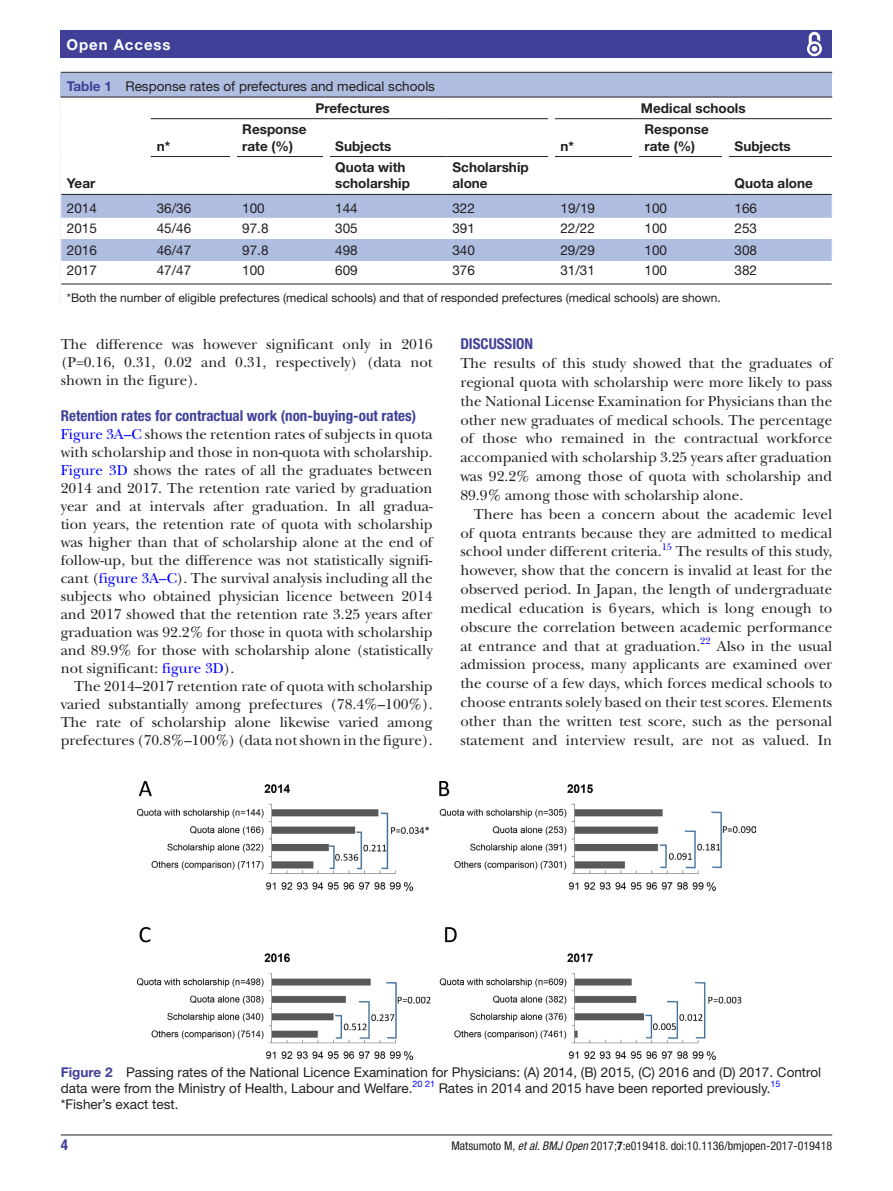
<style>
.page{position:relative;width:893px;height:1191px;background:#fff}
.page>*{position:absolute;margin:0;border:0;box-sizing:border-box;transform-origin:0 0}
.t1{font:15px/18.9px "New Baskerville";color:#231f20;text-align:justify}
.t2{font:700 condensed 15px "Helvetica Neue LT Std";color:#414099}
.t3{font:700 15px "Helvetica Neue LT Std";letter-spacing:.065em;color:#fff}
.t4{font:13.5px/16.2px "Helvetica Neue LT Std";color:#231f20}
.t5{font:700 13.5px/16.2px "Helvetica Neue LT Std";color:#231f20}
.t6{font:12px "Helvetica Neue LT Std";color:#231f20}
.t7{font:condensed 12px "Helvetica Neue LT Std";color:#231f20}
.t8{font:9.9px "New Baskerville";color:#00f}
.s1{font-weight:700;color:#414099}
.s2{color:#00f}
.s3{font-style:italic}
.s4{font-weight:700}
</style>
<div class="page">
<hr style="left:61px;top:1134px;width:771px;height:1px;background:#231f20">
<div style="left:61px;top:31px;width:771px;height:27px;background:#414099"></div>
<svg style="left:807px;top:31px;width:15px;height:26px"></svg>
<div style="left:61px;top:73px;width:771px;height:228px;background:#afbde1"></div>
<hr style="left:61px;top:72px;width:771px;height:1px;background:#231f20">
<div style="left:61px;top:98px;width:771px;height:203px;background:#fff"></div>
<svg style="left:61px;top:195px;width:771px;height:66px"></svg>
<hr style="left:61px;top:194px;width:90px;height:1px;background:#231f20">
<hr style="left:236px;top:194px;width:93px;height:1px;background:#231f20">
<hr style="left:639px;top:194px;width:90px;height:1px;background:#231f20">
<hr style="left:61px;top:97px;width:90px;height:1px;background:#231f20">
<hr style="left:151px;top:97px;width:85px;height:1px;background:#231f20">
<hr style="left:236px;top:97px;width:93px;height:1px;background:#231f20">
<hr style="left:329px;top:97px;width:117px;height:1px;background:#231f20">
<hr style="left:446px;top:97px;width:108px;height:1px;background:#231f20">
<hr style="left:554px;top:97px;width:85px;height:1px;background:#231f20">
<hr style="left:639px;top:97px;width:90px;height:1px;background:#231f20">
<hr style="left:729px;top:97px;width:103px;height:1px;background:#231f20">
<hr style="left:151px;top:118px;width:85px;height:1px;background:#231f20">
<hr style="left:236px;top:118px;width:93px;height:1px;background:#231f20">
<hr style="left:236px;top:156px;width:93px;height:1px;background:#231f20">
<hr style="left:329px;top:118px;width:117px;height:1px;background:#231f20">
<hr style="left:446px;top:118px;width:108px;height:1px;background:#231f20">
<hr style="left:554px;top:118px;width:85px;height:1px;background:#231f20">
<hr style="left:639px;top:118px;width:90px;height:1px;background:#231f20">
<hr style="left:639px;top:156px;width:90px;height:1px;background:#231f20">
<hr style="left:729px;top:118px;width:103px;height:1px;background:#231f20">
<hr style="left:151px;top:156px;width:85px;height:1px;background:#231f20">
<hr style="left:151px;top:194px;width:85px;height:1px;background:#231f20">
<hr style="left:329px;top:156px;width:117px;height:1px;background:#231f20">
<hr style="left:329px;top:194px;width:117px;height:1px;background:#231f20">
<hr style="left:446px;top:156px;width:108px;height:1px;background:#231f20">
<hr style="left:446px;top:194px;width:108px;height:1px;background:#231f20">
<hr style="left:554px;top:156px;width:85px;height:1px;background:#231f20">
<hr style="left:554px;top:194px;width:85px;height:1px;background:#231f20">
<hr style="left:729px;top:156px;width:103px;height:1px;background:#231f20">
<hr style="left:729px;top:194px;width:103px;height:1px;background:#231f20">
<hr style="left:151px;top:284px;width:85px;height:1px;background:#231f20">
<hr style="left:236px;top:284px;width:93px;height:1px;background:#231f20">
<hr style="left:329px;top:284px;width:117px;height:1px;background:#231f20">
<hr style="left:446px;top:284px;width:108px;height:1px;background:#231f20">
<hr style="left:554px;top:284px;width:85px;height:1px;background:#231f20">
<hr style="left:639px;top:284px;width:90px;height:1px;background:#231f20">
<hr style="left:61px;top:284px;width:90px;height:1px;background:#231f20">
<hr style="left:729px;top:284px;width:103px;height:1px;background:#231f20">
<svg style="left:60px;top:97px;width:1px;height:22px"></svg>
<svg style="left:60px;top:194px;width:1px;height:107px"></svg>
<svg style="left:548px;top:116px;width:6px;height:5px"></svg>
<svg style="left:230px;top:154px;width:6px;height:5px"></svg>
<svg style="left:323px;top:154px;width:6px;height:5px"></svg>
<svg style="left:548px;top:154px;width:6px;height:5px"></svg>
<svg style="left:633px;top:154px;width:6px;height:5px"></svg>
<svg style="left:723px;top:154px;width:6px;height:5px"></svg>
<img style="left:138px;top:782px;width:617px;height:277px">
<p class="t3" style="left:66px;top:35px;width:106px">Open Access</p>
<p class="t4" style="left:67px;top:78px;width:370px"><span class="s1">Table 1</span> Response rates of prefectures and medical schools</p>
<p class="t5" style="left:67px;top:175px;width:30px">Year</p>
<p class="t5" style="left:157px;top:137px;width:15px">n*</p>
<p class="t5" style="left:242px;top:121px;width:66px">Response rate (%)</p>
<p class="t5" style="left:315px;top:99px;width:76px">Prefectures</p>
<p class="t5" style="left:641px;top:99px;width:106px">Medical schools</p>
<p class="t5" style="left:335px;top:137px;width:58px">Subjects</p>
<p class="t5" style="left:560px;top:137px;width:15px">n*</p>
<p class="t5" style="left:335px;top:159px;width:76px">Quota with scholarship</p>
<p class="t5" style="left:452px;top:159px;width:78px">Scholarship alone</p>
<p class="t5" style="left:645px;top:121px;width:66px">Response rate (%)</p>
<p class="t5" style="left:735px;top:137px;width:58px">Subjects</p>
<p class="t5" style="left:735px;top:175px;width:80px">Quota alone</p>
<p class="t4" style="left:67px;top:200px;width:32px">2014</p>
<p class="t4" style="left:157px;top:200px;width:36px">36/36</p>
<p class="t4" style="left:242px;top:200px;width:24px">100</p>
<p class="t4" style="left:335px;top:200px;width:24px">144</p>
<p class="t4" style="left:452px;top:200px;width:24px">322</p>
<p class="t4" style="left:560px;top:200px;width:36px">19/19</p>
<p class="t4" style="left:645px;top:200px;width:24px">100</p>
<p class="t4" style="left:735px;top:200px;width:24px">166</p>
<p class="t4" style="left:67px;top:220px;width:32px">2015</p>
<p class="t4" style="left:157px;top:220px;width:36px">45/46</p>
<p class="t4" style="left:242px;top:220px;width:28px">97.8</p>
<p class="t4" style="left:335px;top:220px;width:24px">305</p>
<p class="t4" style="left:452px;top:220px;width:24px">391</p>
<p class="t4" style="left:560px;top:220px;width:36px">22/22</p>
<p class="t4" style="left:644px;top:220px;width:24px">100</p>
<p class="t4" style="left:735px;top:220px;width:24px">253</p>
<p class="t4" style="left:67px;top:242px;width:32px">2016</p>
<p class="t4" style="left:157px;top:242px;width:36px">46/47</p>
<p class="t4" style="left:242px;top:242px;width:28px">97.8</p>
<p class="t4" style="left:335px;top:242px;width:24px">498</p>
<p class="t4" style="left:452px;top:242px;width:24px">340</p>
<p class="t4" style="left:560px;top:242px;width:36px">29/29</p>
<p class="t4" style="left:644px;top:242px;width:24px">100</p>
<p class="t4" style="left:735px;top:242px;width:24px">308</p>
<p class="t4" style="left:67px;top:262px;width:32px">2017</p>
<p class="t4" style="left:157px;top:262px;width:36px">47/47</p>
<p class="t4" style="left:242px;top:262px;width:24px">100</p>
<p class="t4" style="left:335px;top:262px;width:24px">609</p>
<p class="t4" style="left:452px;top:262px;width:24px">376</p>
<p class="t4" style="left:560px;top:262px;width:36px">31/31</p>
<p class="t4" style="left:644px;top:262px;width:24px">100</p>
<p class="t4" style="left:735px;top:262px;width:24px">382</p>
<p class="t6" style="left:67px;top:290px;width:655px">*Both the number of eligible prefectures (medical schools) and that of responded prefectures (medical schools) are shown.</p>
<p class="t1" style="left:61px;top:335px;width:373px;line-height:18px">The difference was however significant only in 2016 (P=0.16, 0.31, 0.02 and 0.31, respectively) (data not shown in the figure).</p>
<p class="t2" style="left:61px;top:406px;width:357px">Retention rates for contractual work (non-buying-out rates)</p>
<p class="t1" style="left:61px;top:425px;width:373px;line-height:18px"><span class="s2">Figure 3A–C</span> shows the retention rates of subjects in quota with scholarship and those in non-quota with scholarship.<br><span class="s2">Figure 3D</span> shows the rates of all the graduates between 2014 and 2017. The retention rate varied by graduation year and at intervals after graduation. In all gradua&shy;tion years, the retention rate of quota with scholarship was higher than that of scholarship alone at the end of follow-up, but the difference was not statistically signifi&shy;cant (<span class="s2">figure 3A–C</span>). The survival analysis including all the subjects who obtained physician licence between 2014 and 2017 showed that the retention rate 3.25 years after graduation was 92.2% for those in quota with scholarship and 89.9% for those with scholarship alone (statistically not significant: <span class="s2">figure 3D</span>).</p>
<p class="t1" style="left:61px;top:677px;width:373px;line-height:18px;text-indent:14px">The 2014–2017 retention rate of quota with scholarship varied substantially among prefectures (78.4%–100%).<br>The rate of scholarship alone likewise varied among prefectures (70.8%–100%) (data not shown in the figure).</p>
<p class="t2" style="left:460px;top:335px;width:74px">Discussion</p>
<p class="t1" style="left:460px;top:354px;width:373px">The results of this study showed that the graduates of regional quota with scholarship were more likely to pass the National License Examination for Physicians than the other new graduates of medical schools. The percentage of those who remained in the contractual workforce accompanied with scholarship 3.25 years after graduation was 92.2% among those of quota with scholarship and 89.9% among those with scholarship alone.</p>
<p class="t1" style="left:460px;top:504px;width:373px;text-indent:13px">There has been a concern about the academic level of quota entrants because they are admitted to medical school under different criteria.</p>
<p class="t8" style="left:662px;top:540px;width:12px">15</p>
<p class="t1" style="left:460px;top:542px;width:373px;text-indent:215px">The results of this study, however, show that the concern is invalid at least for the observed period. In Japan, the length of undergraduate medical education is 6years, which is long enough to obscure the correlation between academic performance at entrance and that at graduation.</p>
<p class="t8" style="left:700px;top:635px;width:12px">22</p>
<p class="t1" style="left:460px;top:636px;width:373px;text-indent:256px">Also in the usual admission process, many applicants are examined over the course of a few days, which forces medical schools to choose entrants solely based on their test scores. Elements other than the written test score, such as the personal statement and interview result, are not as valued. In</p>
<p class="t4" style="left:61px;top:1063px;width:762px"><span class="s1">Figure 2</span> Passing rates of the National Licence Examination for Physicians: (A) 2014, (B) 2015, (C) 2016 and (D) 2017. Control data were from the Ministry of Health, Labour and Welfare.<sup>20</sup> <sup>21</sup> Rates in 2014 and 2015 have been reported previously.<sup>15 </sup>*Fisher’s exact test.</p>
<p class="t2" style="left:61px;top:1135px;width:9px">4</p>
<p class="t7" style="left:451px;top:1138px;width:382px">Matsumoto M, <span class="s3">et al</span>. <span class="s3">BMJ Open</span> 2017;<span class="s4">7</span>:e019418. doi:10.1136/bmjopen-2017-019418</p>
</div>
